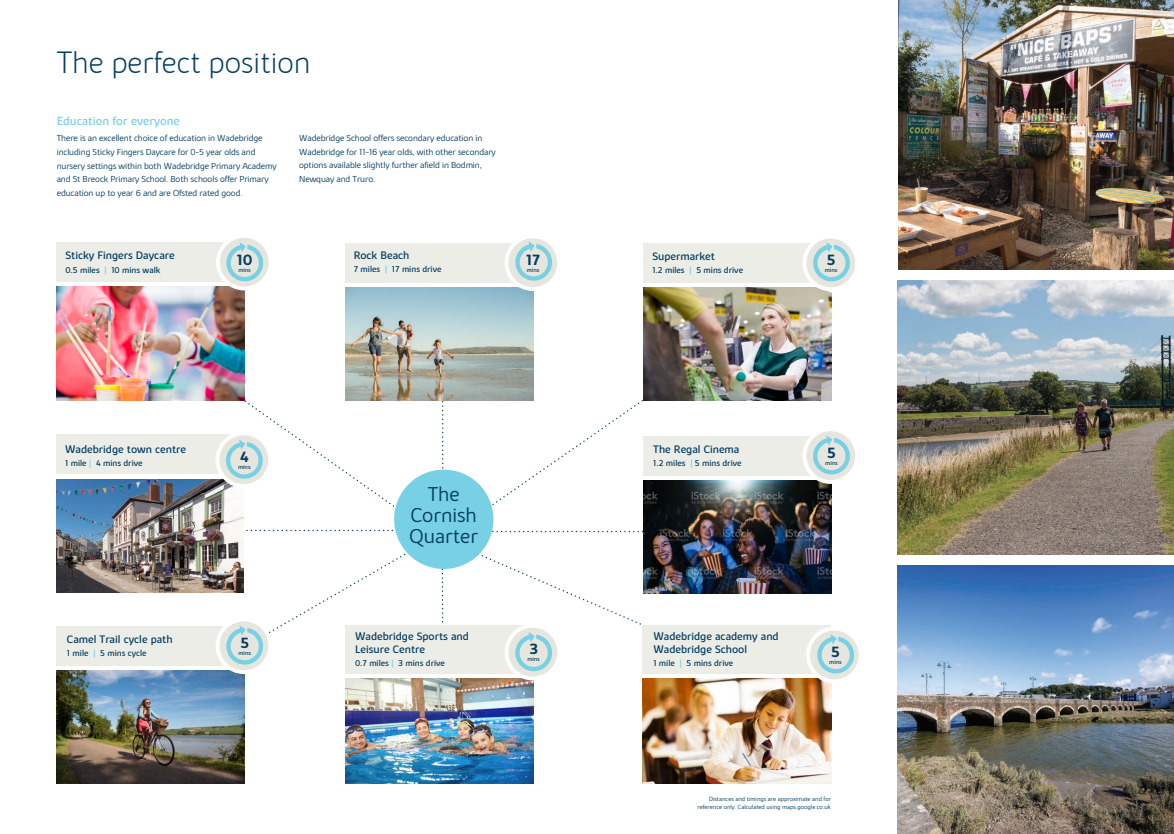
<style>
.page{position:relative;width:1174px;height:834px;background:#fff}
.page>*{position:absolute;margin:0;border:0;box-sizing:border-box;transform-origin:0 0}
.t1{font:200 31.2px "Bovis Sans";color:#043d60}
.t2{font:300 20.7px/21.4px "Bovis Sans";color:#043d60;text-align:center}
.t3{font:700 15px "Bovis Sans";color:#043d60}
.t4{font:12px "Bovis Sans";color:#78d0e4}
.t5{font:11px/13px "Bovis Sans";color:#043d60}
.t6{font:300 9px/13.7px "Bovis Sans";letter-spacing:-.01em;color:#043d60}
.t7{font:8.6px "Bovis Sans";color:#043d60}
.t8{font:300 6.2px/8px "Bovis Sans";color:#043d60;text-align:right}
.t9{font:6px "Bovis Sans";color:#043d60}
.s1{color:#78d0e4}
</style>
<div class="page">
<svg style="left:474px;top:551px;width:171px;height:74px"></svg>
<svg style="left:491px;top:530px;width:152px;height:2px"></svg>
<svg style="left:486px;top:375px;width:192px;height:135px"></svg>
<div style="left:57px;top:242px;width:188px;height:40px;background:#edede7"></div>
<div style="left:643px;top:243px;width:188px;height:39px;background:#edede7"></div>
<div style="left:56px;top:434px;width:188px;height:40px;background:#edede7"></div>
<div style="left:643px;top:436px;width:188px;height:39px;background:#edede7"></div>
<div style="left:56px;top:625px;width:189px;height:40px;background:#edede7"></div>
<div style="left:642px;top:625px;width:189px;height:48px;background:#edede7"></div>
<div style="left:345px;top:625px;width:188px;height:48px;background:#edede7"></div>
<div style="left:345px;top:243px;width:188px;height:39px;background:#edede7"></div>
<img style="left:57px;top:286px;width:188px;height:114px">
<img style="left:643px;top:287px;width:188px;height:114px">
<img style="left:56px;top:479px;width:70px;height:113px">
<img style="left:643px;top:480px;width:188px;height:113px">
<img style="left:56px;top:670px;width:188px;height:113px">
<img style="left:643px;top:678px;width:189px;height:105px">
<img style="left:345px;top:678px;width:188px;height:105px">
<img style="left:345px;top:287px;width:188px;height:113px">
<svg style="left:218px;top:236px;width:53px;height:52px"></svg>
<div style="left:216px;top:234px;width:56px;height:56px;border:4px solid #fff;border-radius:50%"></div>
<svg style="left:804px;top:236px;width:53px;height:53px"></svg>
<div style="left:802px;top:234px;width:57px;height:57px;border:4px solid #fff;border-radius:50%"></div>
<svg style="left:804px;top:429px;width:53px;height:53px"></svg>
<div style="left:802px;top:427px;width:57px;height:57px;border:4px solid #fff;border-radius:50%"></div>
<svg style="left:218px;top:619px;width:52px;height:53px"></svg>
<div style="left:216px;top:617px;width:56px;height:57px;border:4px solid #fff;border-radius:50%"></div>
<svg style="left:808px;top:628px;width:52px;height:53px"></svg>
<div style="left:806px;top:626px;width:56px;height:57px;border:4px solid #fff;border-radius:50%"></div>
<svg style="left:506px;top:625px;width:53px;height:53px"></svg>
<div style="left:504px;top:623px;width:57px;height:57px;border:4px solid #fff;border-radius:50%"></div>
<svg style="left:506px;top:236px;width:53px;height:53px"></svg>
<div style="left:504px;top:234px;width:57px;height:57px;border:4px solid #fff;border-radius:50%"></div>
<img style="left:899px;top:0;width:275px;height:269px">
<img style="left:898px;top:281px;width:276px;height:273px">
<svg style="left:226px;top:242px;width:37px;height:39px"></svg>
<img style="left:126px;top:331px;width:318px;height:333px">
<svg style="left:515px;top:632px;width:37px;height:39px"></svg>
<svg style="left:817px;top:634px;width:37px;height:39px"></svg>
<img style="left:898px;top:565px;width:276px;height:268px">
<svg style="left:813px;top:435px;width:37px;height:39px"></svg>
<svg style="left:813px;top:242px;width:37px;height:39px"></svg>
<svg style="left:515px;top:241px;width:37px;height:39px"></svg>
<div style="left:394px;top:469px;width:99px;height:100px;background:#78d0e4;border-radius:50%"></div>
<h1 class="t1" style="left:57px;top:44px;width:255px">The perfect position</h1>
<h3 class="t4" style="left:57px;top:113px;width:125px">Education for everyone</h3>
<p class="t6" style="left:57px;top:131px;width:221px">There is an excellent choice of education in Wadebridge including Sticky Fingers Daycare for 0-5 year olds and nursery settings within both Wadebridge Primary Academy and St Breock Primary School. Both schools offer Primary education up to year 6 and are Ofsted rated good.</p>
<p class="t6" style="left:299px;top:131px;width:198px">Wadebridge School offers secondary education in Wadebridge for 11-16 year olds, with other secondary options available slightly further afield in Bodmin, Newquay and Truro.</p>
<p class="t5" style="left:65px;top:249px;width:111px">Sticky Fingers Daycare</p>
<p class="t7" style="left:65px;top:264px;width:96px">0.5 miles <span class="s1">|</span> 10 mins walk</p>
<h3 class="t3" style="left:237px;top:251px;width:17px">10</h3>
<p class="t9" style="left:238px;top:267px;width:14px">mins</p>
<p class="t5" style="left:354px;top:249px;width:57px">Rock Beach</p>
<p class="t7" style="left:354px;top:264px;width:89px">7 miles <span class="s1">|</span> 17 mins drive</p>
<h3 class="t3" style="left:526px;top:250px;width:15px">17</h3>
<p class="t9" style="left:527px;top:266px;width:14px">mins</p>
<p class="t5" style="left:652px;top:250px;width:64px">Supermarket</p>
<p class="t7" style="left:652px;top:265px;width:92px">1.2 miles <span class="s1">|</span> 5 mins drive</p>
<h3 class="t3" style="left:826px;top:250px;width:10px">5</h3>
<p class="t9" style="left:825px;top:266px;width:14px">mins</p>
<p class="t5" style="left:65px;top:442px;width:122px">Wadebridge town centre</p>
<p class="t7" style="left:65px;top:458px;width:79px">1 mile <span class="s1">|</span> 4 mins drive</p>
<h3 class="t3" style="left:240px;top:447px;width:10px">4</h3>
<p class="t9" style="left:238px;top:463px;width:14px">mins</p>
<p class="t5" style="left:653px;top:442px;width:88px">The Regal Cinema</p>
<p class="t7" style="left:653px;top:458px;width:90px">1.2 miles <span class="s1">|</span> 5 mins drive</p>
<h3 class="t3" style="left:827px;top:443px;width:10px">5</h3>
<p class="t9" style="left:825px;top:459px;width:14px">mins</p>
<h2 class="t2" style="left:409px;top:482px;width:70px">The<br>Cornish<br>Quarter</h2>
<p class="t5" style="left:67px;top:632px;width:107px">Camel Trail cycle path</p>
<p class="t7" style="left:67px;top:647px;width:81px">1 mile <span class="s1">|</span> 5 mins cycle</p>
<h3 class="t3" style="left:240px;top:633px;width:10px">5</h3>
<p class="t9" style="left:238px;top:649px;width:14px">mins</p>
<p class="t5" style="left:355px;top:629px;width:115px">Wadebridge Sports and<br>Leisure Centre</p>
<p class="t7" style="left:355px;top:658px;width:91px">0.7 miles <span class="s1">|</span> 3 mins drive</p>
<h3 class="t3" style="left:529px;top:639px;width:10px">3</h3>
<p class="t9" style="left:527px;top:655px;width:14px">mins</p>
<p class="t5" style="left:653px;top:629px;width:127px">Wadebridge academy and<br>Wadebridge School</p>
<p class="t7" style="left:653px;top:658px;width:81px">1 mile <span class="s1">|</span> 5 mins drive</p>
<h3 class="t3" style="left:831px;top:642px;width:10px">5</h3>
<p class="t9" style="left:829px;top:658px;width:14px">mins</p>
<p class="t8" style="left:697px;top:794px;width:135px">Distances and timings are approximate and for reference only. Calculated using maps.google.co.uk</p>
</div>
